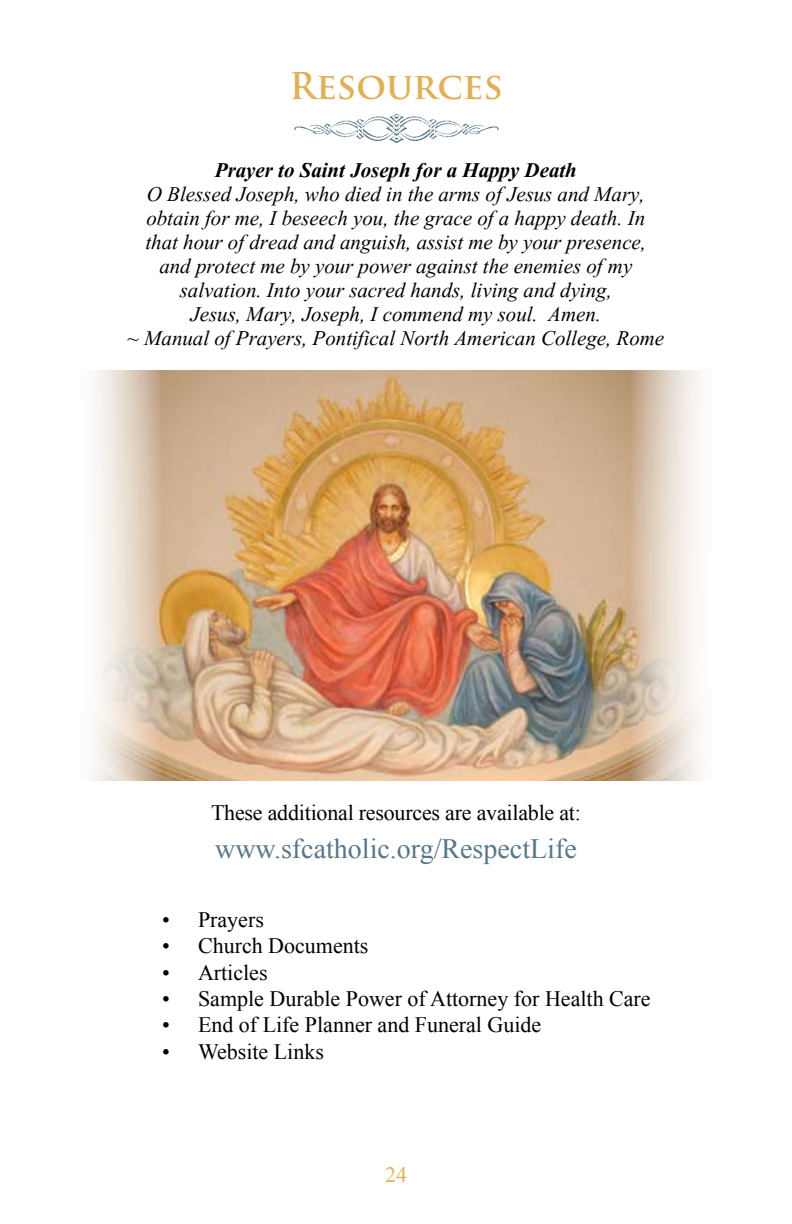
<style>
.page{position:relative;width:792px;height:1224px;background:#fff}
.page>*{position:absolute;margin:0;border:0;box-sizing:border-box;transform-origin:0 0}
.t1{font:700 36px "Trajan Pro";color:#e1b158}
.t2{font:28px "Times New Roman";color:#597687}
.t3{font:italic 26px/24px "Aparajita";color:#000;text-align:center}
.t4{font:italic 700 26px "Aparajita";color:#000}
.t5{font:22px "Times New Roman";color:#000}
.t6{font:22px "Times New Roman";color:#e1b158}
</style>
<div class="page">
<img style="left:294px;top:114px;width:205px;height:29px">
<img style="left:91px;top:370px;width:610px;height:410px">
<h1 class="t1" style="left:289px;top:64px;width:215px">Resources</h1>
<p class="t4" style="left:215px;top:158px;width:364px">Prayer to Saint Joseph for a Happy Death</p>
<p class="t3" style="left:128px;top:185px;width:538px">O Blessed Joseph, who died in the arms of Jesus and Mary, obtain for me, I beseech you, the grace of a happy death. In that hour of dread and anguish, assist me by your presence, and protect me by your power against the enemies of my salvation. Into your sacred hands, living and dying,<br>Jesus, Mary, Joseph, I commend my soul. Amen.<br>~ Manual of Prayers, Pontifical North American College, Rome</p>
<p class="t5" style="left:211px;top:798px;width:371px">These additional resources are available at:</p>
<p class="t2" style="left:215px;top:830px;width:363px">www.sfcatholic.org/RespectLife</p>
<p class="t5" style="left:162px;top:905px;width:103px">• Prayers</p>
<p class="t5" style="left:162px;top:931px;width:208px">• Church Documents</p>
<p class="t5" style="left:162px;top:957px;width:107px">• Articles</p>
<p class="t5" style="left:162px;top:984px;width:490px">• Sample Durable Power of Attorney for Health Care</p>
<p class="t5" style="left:162px;top:1010px;width:381px">• End of Life Planner and Funeral Guide</p>
<p class="t5" style="left:162px;top:1037px;width:163px">• Website Links</p>
<p class="t6" style="left:385px;top:1160px;width:23px">24</p>
</div>
